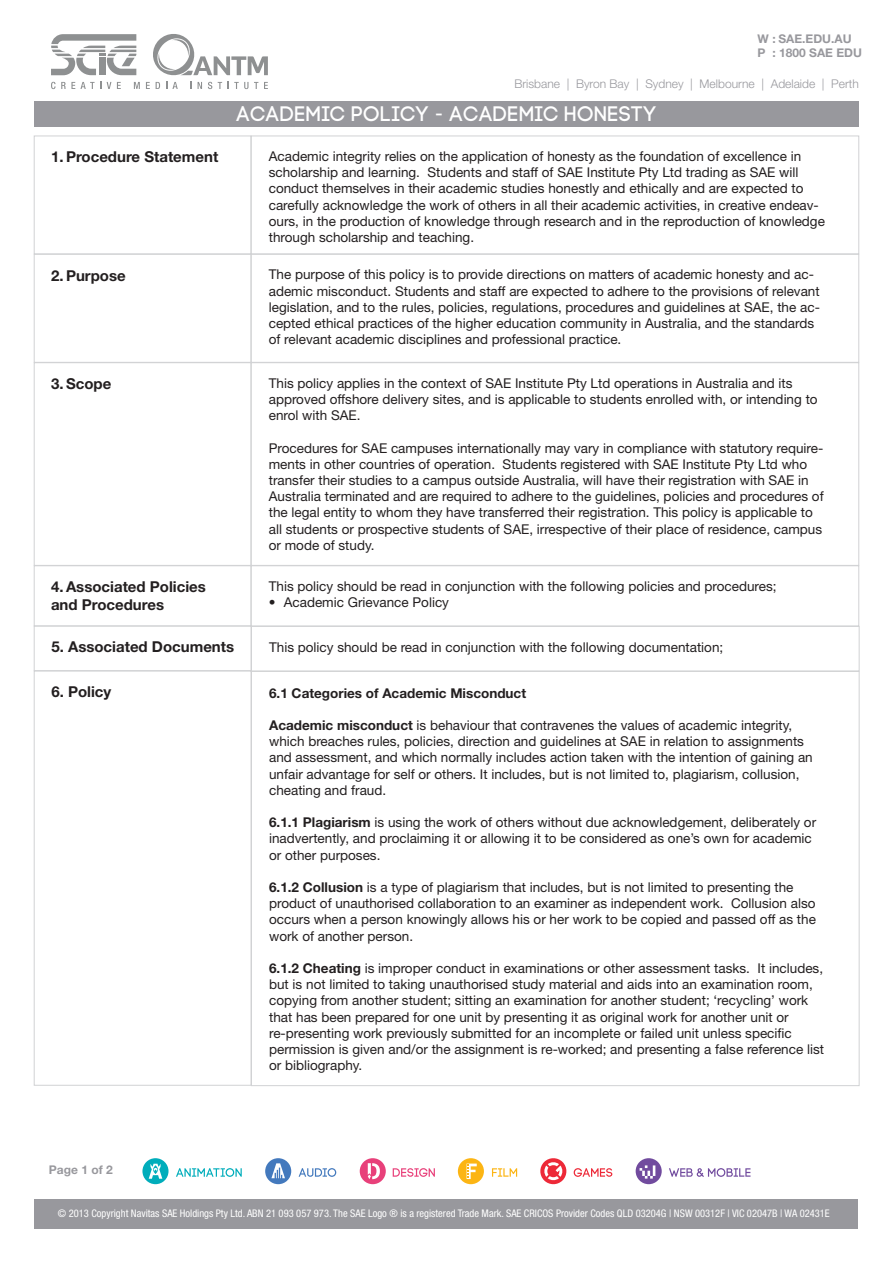
<style>
.page{position:relative;width:893px;height:1263px;background:#fff}
.page>*{position:absolute;margin:0;border:0;box-sizing:border-box;transform-origin:0 0}
.t1{font:21px "Code Pro";color:#fff}
.t2{font:700 15px/18px "Helvetica Neue LT Std";color:#231f20}
.t3{font:13.5px/16.2px "Helvetica Neue LT Std";color:#231f20}
.t4{font:700 13.5px "Helvetica Neue LT Std";color:#231f20}
.t5{font:300 12px "Helvetica Neue LT Std";color:#98989d}
.t6{font:700 12px "Helvetica Neue LT Std";color:#98989d}
.t7{font:condensed 10.5px "Helvetica Neue LT Std";color:#fff}
.s1{font-weight:700}
</style>
<div class="page">
<div style="left:34px;top:101px;width:825px;height:25px;background:#98989d"></div>
<svg style="left:51px;top:82px;width:50px;height:7px"></svg>
<svg style="left:107px;top:82px;width:4px;height:7px"></svg>
<svg style="left:117px;top:82px;width:4px;height:7px"></svg>
<svg style="left:134px;top:82px;width:6px;height:7px"></svg>
<svg style="left:146px;top:34px;width:122px;height:55px"></svg>
<svg style="left:51px;top:34px;width:85px;height:41px"></svg>
<svg style="left:176px;top:1168px;width:66px;height:9px"></svg>
<svg style="left:142px;top:1158px;width:27px;height:26px"></svg>
<svg style="left:299px;top:1168px;width:37px;height:9px"></svg>
<svg style="left:265px;top:1158px;width:26px;height:26px"></svg>
<svg style="left:393px;top:1168px;width:42px;height:9px"></svg>
<svg style="left:360px;top:1158px;width:26px;height:26px"></svg>
<svg style="left:492px;top:1168px;width:25px;height:9px"></svg>
<svg style="left:458px;top:1158px;width:26px;height:26px"></svg>
<svg style="left:574px;top:1168px;width:38px;height:9px"></svg>
<svg style="left:540px;top:1158px;width:27px;height:27px"></svg>
<svg style="left:669px;top:1168px;width:81px;height:9px"></svg>
<svg style="left:636px;top:1158px;width:26px;height:26px"></svg>
<div style="left:34px;top:136px;width:217px;height:118px;border:1px solid #d1d2d4"></div>
<div style="left:34px;top:254px;width:217px;height:108px;border:1px solid #d1d2d4"></div>
<div style="left:34px;top:566px;width:217px;height:60px;border:1px solid #d1d2d4"></div>
<div style="left:34px;top:362px;width:217px;height:204px;border:1px solid #d1d2d4"></div>
<div style="left:34px;top:626px;width:217px;height:45px;border:1px solid #d1d2d4"></div>
<div style="left:34px;top:671px;width:217px;height:414px;border:1px solid #d1d2d4"></div>
<div style="left:251px;top:136px;width:608px;height:118px;border:1px solid #d1d2d4"></div>
<div style="left:251px;top:254px;width:608px;height:108px;border:1px solid #d1d2d4"></div>
<div style="left:251px;top:566px;width:608px;height:60px;border:1px solid #d1d2d4"></div>
<div style="left:251px;top:362px;width:608px;height:204px;border:1px solid #d1d2d4"></div>
<div style="left:251px;top:626px;width:608px;height:45px;border:1px solid #d1d2d4"></div>
<div style="left:35px;top:1199px;width:823px;height:30px;background:#98989d"></div>
<p class="t6" style="left:757px;top:31px;width:96px">W : SAE.EDU.AU</p>
<p class="t6" style="left:757px;top:45px;width:106px">P : 1800 SAE EDU</p>
<p class="t5" style="left:514px;top:77px;width:346px">Brisbane | Byron Bay | Sydney | Melbourne | Adelaide | Perth</p>
<p class="t1" style="left:236px;top:102px;width:422px">ACADEMIC POLICY - ACADEMIC HONESTY</p>
<p class="t2" style="left:51px;top:148px;width:169px">1. Procedure Statement</p>
<p class="t2" style="left:51px;top:266px;width:76px">2. Purpose</p>
<p class="t3" style="left:269px;top:148px;width:558px">Academic integrity relies on the application of honesty as the foundation of excellence in scholarship and learning. Students and staff of SAE Institute Pty Ltd trading as SAE will conduct themselves in their academic studies honestly and ethically and are expected to carefully acknowledge the work of others in all their academic activities, in creative endeav&shy;ours, in the production of knowledge through research and in the reproduction of knowledge through scholarship and teaching.</p>
<p class="t3" style="left:269px;top:266px;width:553px">The purpose of this policy is to provide directions on matters of academic honesty and ac&shy;ademic misconduct. Students and staff are expected to adhere to the provisions of relevant legislation, and to the rules, policies, regulations, procedures and guidelines at SAE, the ac&shy;cepted ethical practices of the higher education community in Australia, and the standards of relevant academic disciplines and professional practice.</p>
<p class="t2" style="left:51px;top:374px;width:62px">3. Scope</p>
<p class="t3" style="left:269px;top:375px;width:550px">This policy applies in the context of SAE Institute Pty Ltd operations in Australia and its approved offshore delivery sites, and is applicable to students enrolled with, or intending to enrol with SAE.</p>
<p class="t3" style="left:269px;top:439px;width:556px">Procedures for SAE campuses internationally may vary in compliance with statutory require&shy;ments in other countries of operation. Students registered with SAE Institute Pty Ltd who transfer their studies to a campus outside Australia, will have their registration with SAE in Australia terminated and are required to adhere to the guidelines, policies and procedures of the legal entity to whom they have transferred their registration. This policy is applicable to all students or prospective students of SAE, irrespective of their place of residence, campus or mode of study.</p>
<p class="t2" style="left:51px;top:578px;width:156px">4. Associated Policies and Procedures</p>
<p class="t3" style="left:269px;top:578px;width:509px">This policy should be read in conjunction with the following policies and procedures;</p>
<p class="t3" style="left:269px;top:594px;width:182px">• Academic Grievance Policy</p>
<p class="t2" style="left:51px;top:637px;width:184px">5. Associated Documents</p>
<p class="t2" style="left:51px;top:682px;width:61px">6. Policy</p>
<p class="t3" style="left:269px;top:639px;width:456px">This policy should be read in conjunction with the following documentation;</p>
<p class="t4" style="left:269px;top:684px;width:258px">6.1 Categories of Academic Misconduct</p>
<p class="t3" style="left:269px;top:717px;width:545px"><span class="s1">Academic misconduct</span> is behaviour that contravenes the values of academic integrity, which breaches rules, policies, direction and guidelines at SAE in relation to assignments and assessment, and which normally includes action taken with the intention of gaining an unfair advantage for self or others. It includes, but is not limited to, plagiarism, collusion, cheating and fraud.</p>
<p class="t3" style="left:269px;top:814px;width:549px"><span class="s1">6.1.1 Plagiarism</span> is using the work of others without due acknowledgement, deliberately or inadvertently, and proclaiming it or allowing it to be considered as one’s own for academic or other purposes.</p>
<p class="t3" style="left:269px;top:879px;width:548px"><span class="s1">6.1.2 Collusion</span> is a type of plagiarism that includes, but is not limited to presenting the product of unauthorised collaboration to an examiner as independent work. Collusion also occurs when a person knowingly allows his or her work to be copied and passed off as the work of another person.</p>
<p class="t3" style="left:269px;top:960px;width:556px"><span class="s1">6.1.2 Cheating</span> is improper conduct in examinations or other assessment tasks. It includes, but is not limited to taking unauthorised study material and aids into an examination room, copying from another student; sitting an examination for another student; ‘recycling’ work that has been prepared for one unit by presenting it as original work for another unit or re-presenting work previously submitted for an incomplete or failed unit unless specific permission is given and/or the assignment is re-worked; and presenting a false reference list or bibliography.</p>
<p class="t6" style="left:49px;top:1162px;width:65px">Page 1 of 2</p>
<p class="t7" style="left:58px;top:1207px;width:773px">© 2013 Copyright Navitas SAE Holdings Pty Ltd. ABN 21 093 057 973. The SAE Logo ® is a registered Trade Mark. SAE CRICOS Provider Codes QLD 03204G | NSW 00312F | VIC 02047B | WA 02431E</p>
</div>
